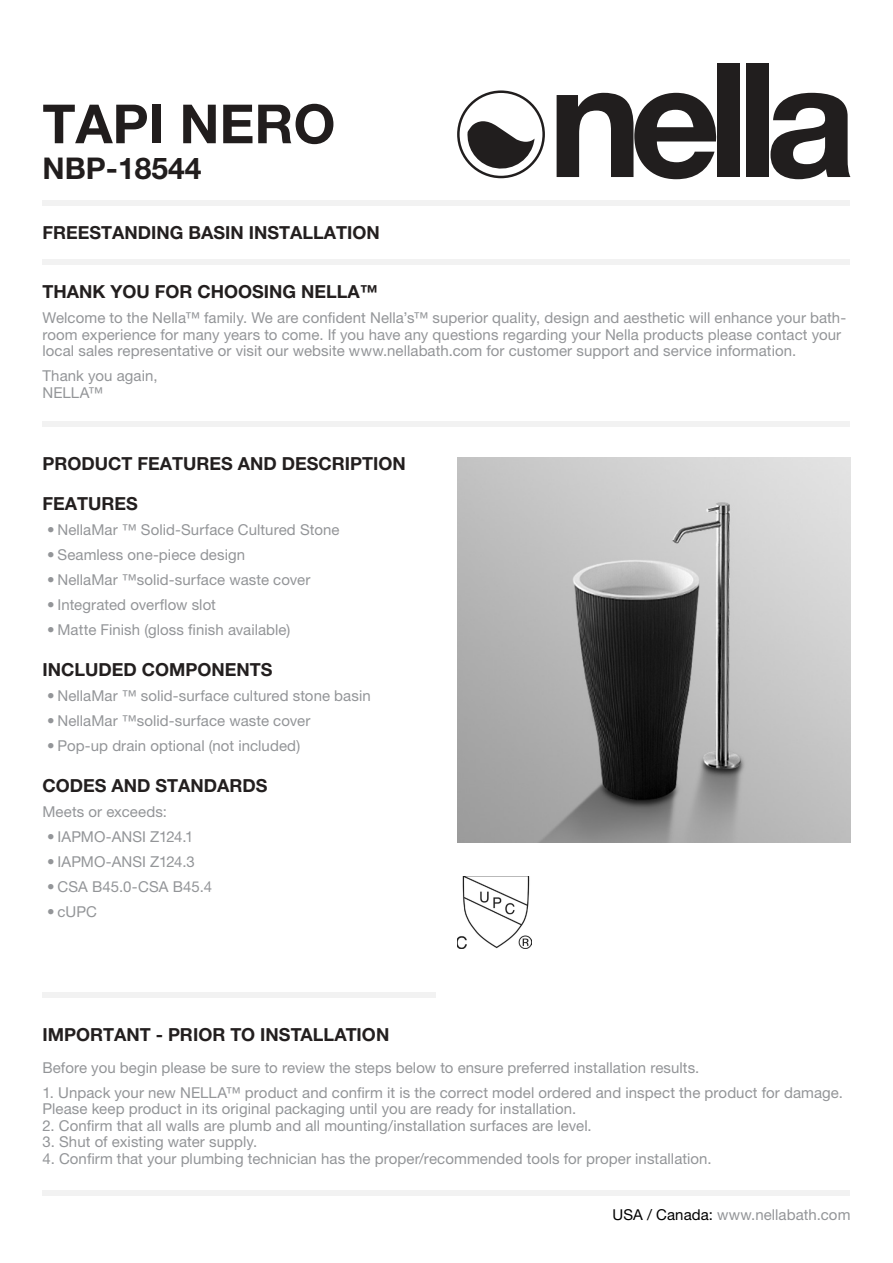
<style>
.page{position:relative;width:893px;height:1263px;background:#fff}
.page>*{position:absolute;margin:0;border:0;box-sizing:border-box;transform-origin:0 0}
.Product_Type{font:700 54px "Helvetica Neue LT Pro";color:#211d1d}
.Product_Type-2{font:700 30px "Helvetica Neue LT Pro";color:#211d1d}
.Headings{font:700 18px "Helvetica Neue LT Pro";color:#231f1f}
.Text{font:15px/16.5px "Helvetica Neue LT Pro";letter-spacing:.005em;color:#939598}
.s1{color:#000}
</style>
<div class="page">
<svg style="left:557px;top:93px;width:161px;height:86px"></svg>
<div style="left:718px;top:64px;width:22px;height:113px;background:#211e1e"></div>
<div style="left:746px;top:64px;width:23px;height:113px;background:#211e1e"></div>
<svg style="left:770px;top:93px;width:80px;height:86px"></svg>
<svg style="left:457px;top:90px;width:88px;height:88px"></svg>
<div style="left:43px;top:200px;width:807px;height:5px;background:#f2f2f2"></div>
<div style="left:43px;top:259px;width:807px;height:6px;background:#f2f2f2"></div>
<div style="left:43px;top:421px;width:807px;height:5px;background:#f2f2f2"></div>
<img style="left:457px;top:876px;width:74px;height:72px">
<img style="left:457px;top:457px;width:394px;height:386px">
<div style="left:43px;top:1190px;width:807px;height:5px;background:#f2f2f2"></div>
<div style="left:43px;top:992px;width:393px;height:6px;background:#f2f2f2"></div>
<p class="Product_Type" style="left:43px;top:91px;width:294px">TAPI NERO</p>
<p class="Product_Type-2" style="left:43px;top:150px;width:160px">NBP-18544</p>
<p class="Headings" style="left:43px;top:221px;width:339px">FREESTANDING BASIN INSTALLATION</p>
<p class="Headings" style="left:43px;top:281px;width:337px">THANK YOU FOR CHOOSING NELLA™</p>
<p class="Text" style="left:43px;top:309px;width:805px">Welcome to the Nella™ family. We are confident Nella’s™ superior quality, design and aesthetic will enhance your bath&shy;room experience for many years to come. If you have any questions regarding your Nella products please contact your local sales representative or visit our website www.nellabath.com for customer support and service information.</p>
<p class="Text" style="left:43px;top:367px;width:116px">Thank you again,<br>NELLA™</p>
<p class="Headings" style="left:43px;top:453px;width:365px">PRODUCT FEATURES AND DESCRIPTION</p>
<p class="Headings" style="left:43px;top:493px;width:97px">FEATURES</p>
<p class="Text" style="left:47px;top:521px;width:294px">• NellaMar ™ Solid-Surface Cultured Stone</p>
<p class="Text" style="left:47px;top:546px;width:200px">• Seamless one-piece design</p>
<p class="Text" style="left:47px;top:571px;width:265px">• NellaMar ™solid-surface waste cover</p>
<p class="Text" style="left:47px;top:596px;width:170px">• Integrated overflow slot</p>
<p class="Text" style="left:47px;top:621px;width:245px">• Matte Finish (gloss finish available)</p>
<p class="Headings" style="left:43px;top:658px;width:232px">INCLUDED COMPONENTS</p>
<p class="Text" style="left:47px;top:687px;width:325px">• NellaMar ™ solid-surface cultured stone basin</p>
<p class="Text" style="left:47px;top:712px;width:265px">• NellaMar ™solid-surface waste cover</p>
<p class="Text" style="left:47px;top:737px;width:255px">• Pop-up drain optional (not included)</p>
<p class="Headings" style="left:43px;top:774px;width:227px">CODES AND STANDARDS</p>
<p class="Text" style="left:43px;top:803px;width:126px">Meets or exceeds:</p>
<p class="Text" style="left:47px;top:828px;width:148px">• IAPMO-ANSI Z124.1</p>
<p class="Text" style="left:47px;top:853px;width:149px">• IAPMO-ANSI Z124.3</p>
<p class="Text" style="left:47px;top:878px;width:167px">• CSA B45.0-CSA B45.4</p>
<p class="Text" style="left:47px;top:903px;width:51px">• cUPC</p>
<p class="Headings" style="left:43px;top:1024px;width:348px">IMPORTANT - PRIOR TO INSTALLATION</p>
<p class="Text" style="left:43px;top:1059px;width:658px">Before you begin please be sure to review the steps below to ensure preferred installation results.</p>
<p class="Text" style="left:43px;top:1084px;width:802px">1. Unpack your new NELLA™ product and confirm it is the correct model ordered and inspect the product for damage.<br>Please keep product in its original packaging until you are ready for installation.</p>
<p class="Text" style="left:43px;top:1117px;width:551px">2. Confirm that all walls are plumb and all mounting/installation surfaces are level.</p>
<p class="Text" style="left:43px;top:1133px;width:216px">3. Shut of existing water supply.</p>
<p class="Text" style="left:43px;top:1150px;width:671px">4. Confirm that your plumbing technician has the proper/recommended tools for proper installation.</p>
<p class="Text" style="left:613px;top:1207px;width:239px"><span class="s1">USA / Canada:</span> www.nellabath.com</p>
</div>
